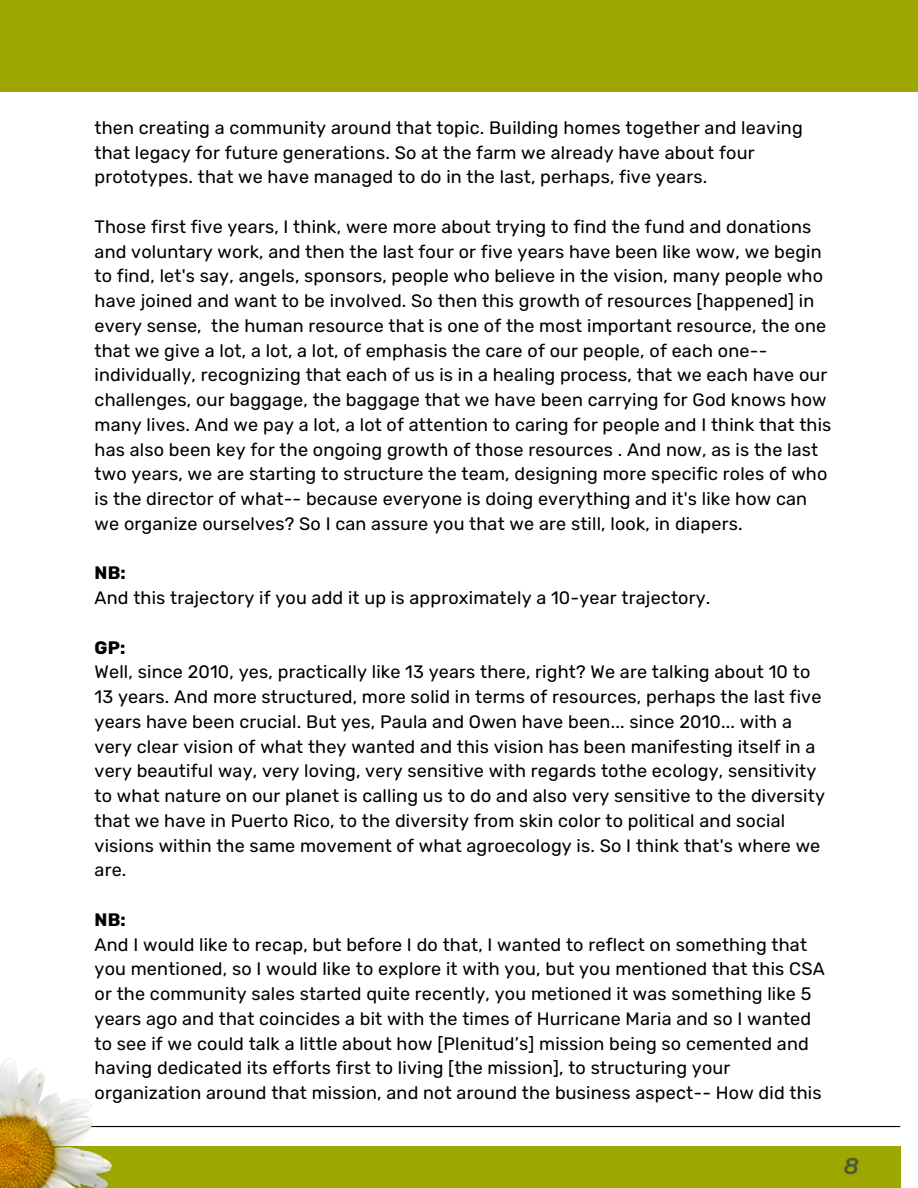
<style>
.page{position:relative;width:918px;height:1188px;background:#fff}
.page>*{position:absolute;margin:0;border:0;box-sizing:border-box;transform-origin:0 0}
.t1{font:italic 600 22.8px "Montserrat";color:#495b34}
.t2{font:18px/24.8px "Rubik";letter-spacing:.01em;color:#000}
.t3{font:700 18px "Rubik";color:#000}
</style>
<div class="page">
<div style="left:0;top:0;width:918px;height:92px;background:#9ea700"></div>
<div style="left:15px;top:1146px;width:886px;height:42px;background:#9ea700"></div>
<hr style="left:17px;top:1126px;width:883px;height:1px;background:#000">
<img style="left:0;top:1058px;width:112px;height:130px">
<p class="t2" style="left:95px;top:115px;width:710px">then creating a community around that topic. Building homes together and leaving that legacy for future generations. So at the farm we already have about four prototypes. that we have managed to do in the last, perhaps, five years.</p>
<p class="t2" style="left:95px;top:214px;width:738px">Those first five years, I think, were more about trying to find the fund and donations and voluntary work, and then the last four or five years have been like wow, we begin to find, let's say, angels, sponsors, people who believe in the vision, many people who have joined and want to be involved. So then this growth of resources [happened] in every sense, the human resource that is one of the most important resource, the one that we give a lot, a lot, a lot, of emphasis the care of our people, of each one-- individually, recognizing that each of us is in a healing process, that we each have our challenges, our baggage, the baggage that we have been carrying for God knows how many lives. And we pay a lot, a lot of attention to caring for people and I think that this has also been key for the ongoing growth of those resources . And now, as is the last two years, we are starting to structure the team, designing more specific roles of who is the director of what-- because everyone is doing everything and it's like how can we organize ourselves? So I can assure you that we are still, look, in diapers.</p>
<p class="t3" style="left:95px;top:563px;width:33px">NB:</p>
<p class="t2" style="left:95px;top:586px;width:617px">And this trajectory if you add it up is approximately a 10-year trajectory.</p>
<p class="t3" style="left:95px;top:637px;width:32px">GP:</p>
<p class="t2" style="left:95px;top:660px;width:732px">Well, since 2010, yes, practically like 13 years there, right? We are talking about 10 to 13 years. And more structured, more solid in terms of resources, perhaps the last five years have been crucial. But yes, Paula and Owen have been... since 2010... with a very clear vision of what they wanted and this vision has been manifesting itself in a very beautiful way, very loving, very sensitive with regards tothe ecology, sensitivity to what nature on our planet is calling us to do and also very sensitive to the diversity that we have in Puerto Rico, to the diversity from skin color to political and social visions within the same movement of what agroecology is. So I think that's where we are.</p>
<p class="t3" style="left:95px;top:909px;width:33px">NB:</p>
<p class="t2" style="left:95px;top:932px;width:732px">And I would like to recap, but before I do that, I wanted to reflect on something that you mentioned, so I would like to explore it with you, but you mentioned that this CSA or the community sales started quite recently, you metioned it was something like 5 years ago and that coincides a bit with the times of Hurricane Maria and so I wanted to see if we could talk a little about how [Plenitud’s] mission being so cemented and having dedicated its efforts first to living [the mission], to structuring your organization around that mission, and not around the business aspect-- How did this</p>
<p class="t1" style="left:844px;top:1152px;width:16px">8</p>
</div>
